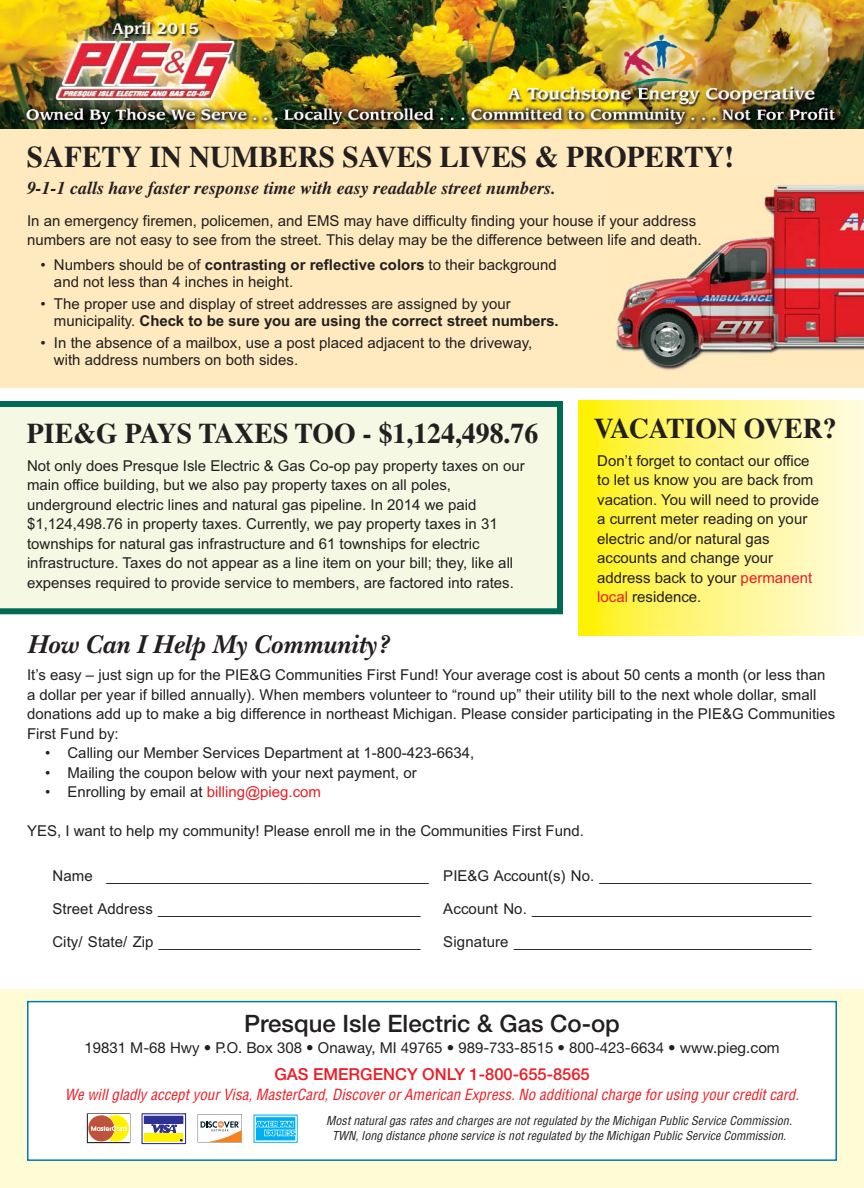
<style>
.page{position:relative;width:864px;height:1188px;background:#fff}
.page>*{position:absolute;margin:0;border:0;box-sizing:border-box;transform-origin:0 0}
.t1{font:700 30px "Times";color:#231f20}
.t2{font:700 28.5px "Times";color:#231f20}
.t3{font:italic 700 27px "New Baskerville";color:#231f20}
.t4{font:500 24px "Helvetica Neue";color:#231f20}
.t5{font:italic 700 18px "Times";color:#231f20}
.t6{font:500 16.5px "Helvetica Neue";color:#ed1c24}
.t7{font:15px/19.5px "Arial";color:#231f20}
.t8{font:italic condensed 15px "Helvetica";color:#ed1c24}
.t9{font:15px "Helvetica Neue";color:#231f20}
.t10{font:italic condensed 12px/14.4px "Helvetica";color:#231f20;text-align:center}
.s1{font-weight:700}
.s2{color:#ed1c24}
</style>
<div class="page">
<div style="left:0;top:127px;width:864px;height:261px;background:#ffe9be"></div>
<div style="left:0;top:989px;width:864px;height:199px;background:#fffcd5"></div>
<img style="left:616px;top:184px;width:248px;height:186px">
<img style="left:579px;top:401px;width:285px;height:235px">
<img style="left:0;top:0;width:864px;height:129px">
<div style="left:0;top:401px;width:563px;height:213px;background:#f5f8e2"></div>
<div style="left:28px;top:1002px;width:808px;height:157px;background:#fff"></div>
<div style="left:27px;top:1001px;width:810px;height:160px;border:2px solid #007ab5"></div>
<svg style="left:86px;top:1113px;width:45px;height:30px"></svg>
<div style="left:256px;top:1117px;width:40px;height:24px;background:linear-gradient(to right,#00afef,#00afef)"></div>
<div style="left:255px;top:1116px;width:41px;height:25px;border:1px solid #fff"></div>
<svg style="left:256px;top:1121px;width:40px;height:15px"></svg>
<svg style="left:198px;top:1114px;width:44px;height:28px"></svg>
<svg style="left:142px;top:1114px;width:44px;height:30px"></svg>
<p class="t1" style="left:27px;top:147px;width:709px">SAFETY IN NUMBERS SAVES LIVES &amp; PROPERTY!</p>
<p class="t5" style="left:27px;top:181px;width:530px">9-1-1 calls have faster response time with easy readable street numbers.</p>
<p class="t7" style="left:27px;top:212px;width:676px">In an emergency firemen, policemen, and EMS may have difficulty finding your house if your address numbers are not easy to see from the street. This delay may be the difference between life and death.</p>
<p class="t7" style="left:54px;top:258px;width:504px;line-height:16.5px;text-indent:-13px">• Numbers should be of <span class="s1">contrasting or reflective colors</span> to their background and not less than 4 inches in height.</p>
<p class="t7" style="left:54px;top:297px;width:506px;line-height:16.5px;text-indent:-13px">• The proper use and display of street addresses are assigned by your municipality. <span class="s1">Check to be sure you are using the correct street numbers.</span></p>
<p class="t7" style="left:54px;top:336px;width:480px;line-height:16.5px;text-indent:-13px">• In the absence of a mailbox, use a post placed adjacent to the driveway, with address numbers on both sides.</p>
<p class="t2" style="left:27px;top:423px;width:513px">PIE&amp;G PAYS TAXES TOO - $1,124,498.76</p>
<p class="t7" style="left:27px;top:457px;width:499px">Not only does Presque Isle Electric &amp; Gas Co-op pay property taxes on our main office building, but we also pay property taxes on all poles, underground electric lines and natural gas pipeline. In 2014 we paid $1,124,498.76 in property taxes. Currently, we pay property taxes in 31 townships for natural gas infrastructure and 61 townships for electric infrastructure. Taxes do not appear as a line item on your bill; they, like all expenses required to provide service to members, are factored into rates.</p>
<p class="t2" style="left:594px;top:419px;width:244px">VACATION OVER?</p>
<p class="t7" style="left:597px;top:452px;width:223px">Don’t forget to contact our office to let us know you are back from vacation. You will need to provide a current meter reading on your electric and/or natural gas accounts and change your address back to your <span class="s2">permanent local</span> residence.</p>
<p class="t3" style="left:27px;top:634px;width:363px">How Can I Help My Community?</p>
<p class="t7" style="left:27px;top:667px;width:810px">It’s easy – just sign up for the PIE&amp;G Communities First Fund! Your average cost is about 50 cents a month (or less than a dollar per year if billed annually). When members volunteer to “round up” their utility bill to the next whole dollar, small donations add up to make a big difference in northeast Michigan. Please consider participating in the PIE&amp;G Communities First Fund by:</p>
<p class="t7" style="left:45px;top:745px;width:431px">• Calling our Member Services Department at 1-800-423-6634,</p>
<p class="t7" style="left:45px;top:764px;width:374px">• Mailing the coupon below with your next payment, or</p>
<p class="t7" style="left:45px;top:784px;width:278px">• Enrolling by email at <span class="s2">billing@pieg.com</span></p>
<p class="t7" style="left:27px;top:823px;width:558px">YES, I want to help my community! Please enroll me in the Communities First Fund.</p>
<p class="t7" style="left:52px;top:868px;width:761px">Name _______________________________________ PIE&amp;G Account(s) No. __________________________</p>
<p class="t7" style="left:52px;top:901px;width:370px">Street Address ________________________________</p>
<p class="t7" style="left:443px;top:901px;width:370px">Account No. __________________________________</p>
<p class="t7" style="left:52px;top:934px;width:370px">City/ State/ Zip ________________________________</p>
<p class="t7" style="left:443px;top:934px;width:370px">Signature ____________________________________</p>
<p class="t4" style="left:244px;top:1010px;width:377px">Presque Isle Electric &amp; Gas Co-op</p>
<p class="t9" style="left:85px;top:1043px;width:697px">19831 M-68 Hwy P.O. Box 308 Onaway, MI 49765 989-733-8515 800-423-6634 www.pieg.com</p>
<p class="t6" style="left:274px;top:1065px;width:317px">GAS EMERGENCY ONLY 1-800-655-8565</p>
<p class="t8" style="left:65px;top:1087px;width:739px">We willgladly acceptyourVisa,MasterCard,DiscoverorAmerican Express.No additionalcharge forusing yourcreditcard.</p>
<p class="t10" style="left:326px;top:1115px;width:470px">Mostnaturalgas rates and charges are notregulated by the Michigan Public Service Commission.<br>TWN,long distance phone service is notregulated by the Michigan Public Service Commission.</p>
</div>
